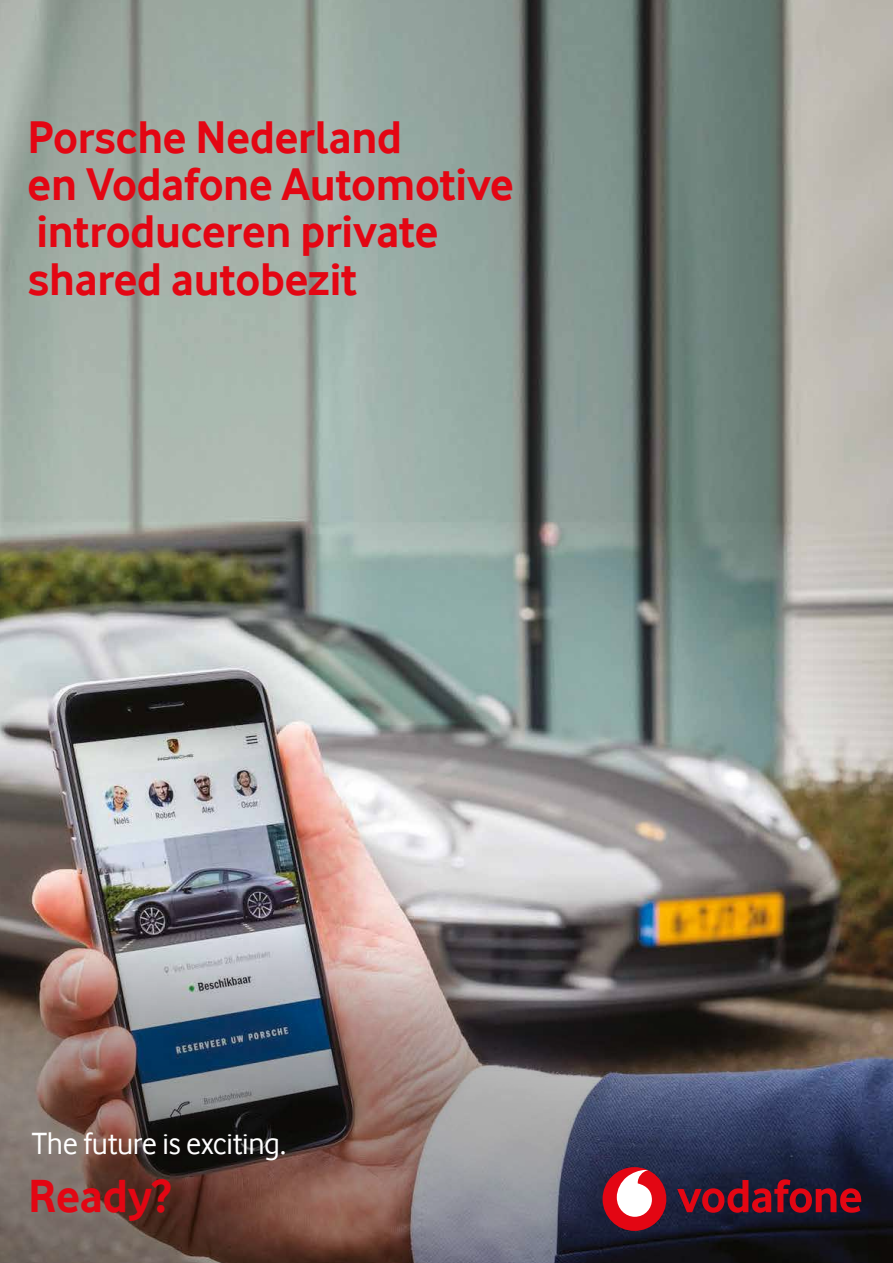
<style>
.page{position:relative;width:893px;height:1263px;background:#fff}
.page>*{position:absolute;margin:0;border:0;box-sizing:border-box;transform-origin:0 0}
.t1{font:700 47.85px "Vodafone Rg";letter-spacing:-.005em;color:#e30613}
.t2{font:700 47.25px/47.2px "Vodafone Rg";letter-spacing:-.005em;color:#e30613}
.t3{font:31.65px "Vodafone Rg";letter-spacing:-.01em;color:#fff}
</style>
<div class="page">
<img style="left:0;top:0;width:893px;height:902px">
<img style="left:0;top:902px;width:893px;height:361px">
<div style="left:603px;top:1167px;width:63px;height:64px;background:#e30613;border-radius:50%"></div>
<svg style="left:617px;top:1170px;width:35px;height:47px"></svg>
<svg style="left:677px;top:1179px;width:184px;height:34px;background:#671327"></svg>
<p class="t2" style="left:28px;top:113px;width:487px">Porsche Nederland<br>en Vodafone Automotive introduceren private shared autobezit</p>
<p class="t3" style="left:32px;top:1125px;width:256px">The future is exciting.</p>
<p class="t1" style="left:28px;top:1169px;width:144px">Ready?</p>
</div>
